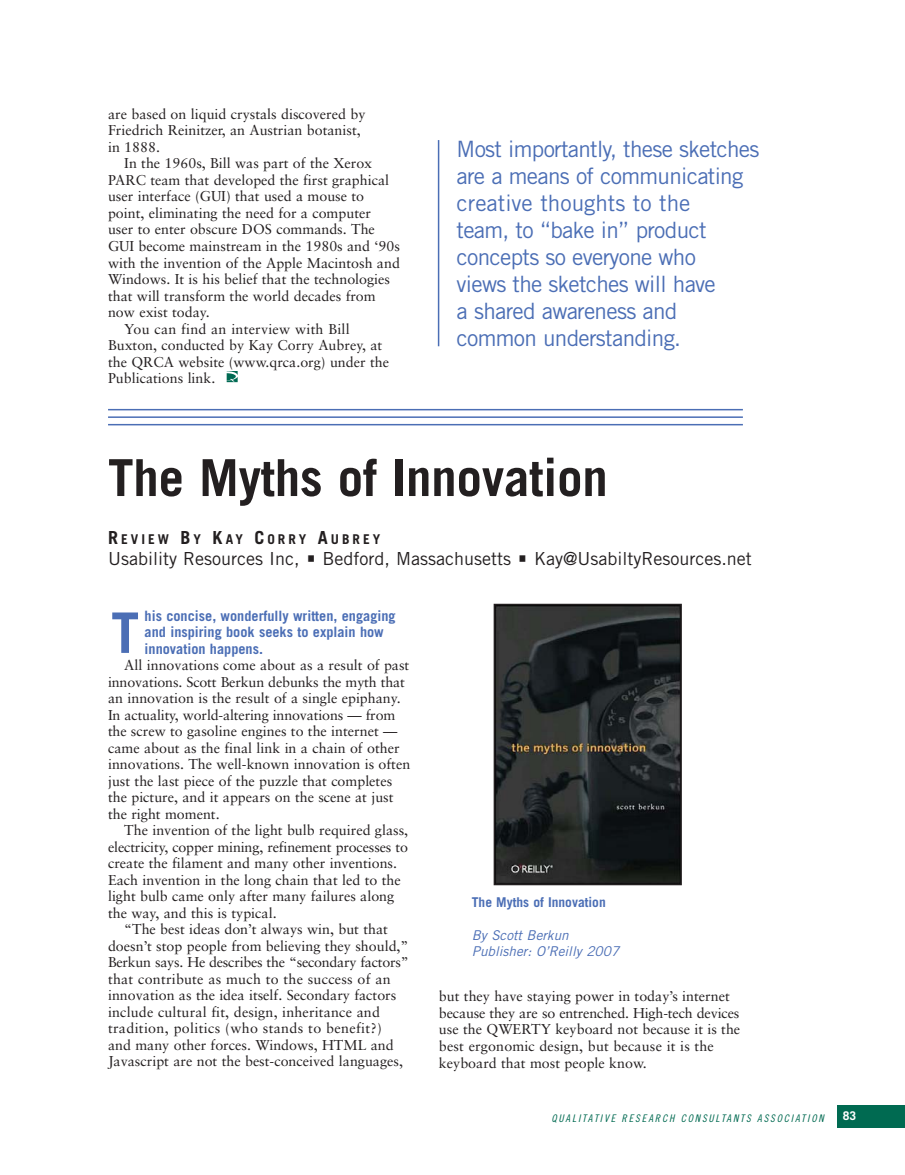
<style>
.page{position:relative;width:905px;height:1175px;background:#fff}
.page>*{position:absolute;margin:0;border:0;box-sizing:border-box;transform-origin:0 0}
.t1{font:700 55.95px "Trade Gothic";color:#4b6eb5}
.t2{font:700 51px "Trade Gothic";letter-spacing:-.005em;color:#231f20}
.t3{font:22.5px/27px "Trade Gothic";letter-spacing:-.03em;color:#4b6eb5}
.t4{font:18px "Trade Gothic";color:#231f20}
.t5{font:14.25px/16.5px "Sabon";color:#231f20}
.t6{font:700 14.25px/16.5px "Trade Gothic";color:#4b6eb5}
.t7{font:italic 13.5px/16.2px "Trade Gothic";color:#4b6eb5}
.t8{font:700 13.5px "Trade Gothic";letter-spacing:.22em;color:#231f20}
.t9{font:700 13.5px "Trade Gothic";color:#4b6eb5}
.t10{font:700 12px "Trade Gothic";color:#fff}
.t11{font:italic 10.5px "Trade Gothic Cond Eighteen";letter-spacing:.175em;color:#006a51}
.s1{font-size:18px}
.s2{font-family:"Glypha"}
</style>
<div class="page">
<div style="left:837px;top:1105px;width:67px;height:22px;background:#006a51"></div>
<svg style="left:227px;top:371px;width:11px;height:11px"></svg>
<hr style="left:438px;top:140px;width:1px;height:206px;background:#4b6eb5">
<img style="left:496px;top:607px;width:183px;height:275px">
<div style="left:493px;top:604px;width:189px;height:281px;border:2px solid #231f20"></div>
<hr style="left:108px;top:424px;width:634px;height:1px;background:#4b6eb5">
<hr style="left:108px;top:416px;width:634px;height:2px;background:#4b6eb5">
<hr style="left:108px;top:409px;width:634px;height:1px;background:#4b6eb5">
<p class="t5" style="left:108px;top:107px;width:259px">are based on liquid crystals discovered by<br>Friedrich Reinitzer, an Austrian botanist, in 1888.</p>
<p class="t5" style="left:124px;top:156px;width:249px">In the 1960s, Bill was part of the Xerox</p>
<p class="t5" style="left:108px;top:173px;width:282px">PARC team that developed the first graphical</p>
<p class="t5" style="left:108px;top:189px;width:258px">user interface (GUI) that used a mouse to</p>
<p class="t5" style="left:108px;top:206px;width:264px">point, eliminating the need for a computer</p>
<p class="t5" style="left:108px;top:222px;width:268px">user to enter obscure DOS commands. The</p>
<p class="t5" style="left:108px;top:239px;width:293px">GUI become mainstream in the 1980s and ‘90s</p>
<p class="t5" style="left:108px;top:255px;width:293px">with the invention of the Apple Macintosh and</p>
<p class="t5" style="left:108px;top:272px;width:283px">Windows. It is his belief that the technologies</p>
<p class="t5" style="left:108px;top:288px;width:269px">that will transform the world decades from</p>
<p class="t5" style="left:108px;top:305px;width:103px">now exist today.</p>
<p class="t5" style="left:124px;top:321px;width:227px">You can find an interview with Bill</p>
<p class="t5" style="left:108px;top:338px;width:276px">Buxton, conducted by Kay Corry Aubrey, at</p>
<p class="t5" style="left:108px;top:354px;width:282px">the QRCA website (www.qrca.org) under the</p>
<p class="t5" style="left:108px;top:371px;width:109px">Publications link.</p>
<h3 class="t3" style="left:456px;top:137px;width:304px">Most importantly, these sketches are a means of communicating creative thoughts to the<br>team, to “bake in” product concepts so everyone who<br>views the sketches will have<br>a shared awareness and common understanding.</h3>
<h2 class="t2" style="left:108px;top:459px;width:501px">The Myths of Innovation</h2>
<p class="t8" style="left:108px;top:534px;width:274px"><span class="s1">R</span>EVIEW <span class="s1">B</span>Y <span class="s1">K</span>AY <span class="s1">C</span>ORRY <span class="s1">A</span>UBREY</p>
<p class="t4" style="left:108px;top:552px;width:645px">Usability Resources Inc, <span class="s2">•</span> Bedford, Massachusetts <span class="s2">•</span> Kay@UsabiltyResources.net</p>
<p class="t6" style="left:145px;top:608px;width:252px">his concise, wonderfully written, engaging and inspiring book seeks to explain how innovation happens.</p>
<p class="t5" style="left:108px;top:658px;width:304px;text-indent:16px">All innovations come about as a result of past innovations. Scott Berkun debunks the myth that an innovation is the result of a single epiphany.<br>In actuality, world-altering innovations — from the screw to gasoline engines to the internet — came about as the final link in a chain of other innovations. The well-known innovation is often just the last piece of the puzzle that completes the picture, and it appears on the scene at just the right moment.</p>
<p class="t5" style="left:108px;top:823px;width:302px;text-indent:16px">The invention of the light bulb required glass, electricity, copper mining, refinement processes to create the filament and many other inventions.<br>Each invention in the long chain that led to the light bulb came only after many failures along the way, and this is typical.</p>
<p class="t5" style="left:108px;top:922px;width:302px;text-indent:16px">“The best ideas don’t always win, but that doesn’t stop people from believing they should,” Berkun says. He describes the “secondary factors” that contribute as much to the success of an innovation as the idea itself. Secondary factors include cultural fit, design, inheritance and tradition, politics (who stands to benefit?)<br>and many other forces. Windows, HTML and Javascript are not the best-conceived languages,</p>
<h1 class="t1" style="left:111px;top:612px;width:29px">T</h1>
<p class="t9" style="left:472px;top:897px;width:135px">The Myths of Innovation</p>
<p class="t7" style="left:472px;top:928px;width:152px">By Scott Berkun<br>Publisher: O’Reilly 2007</p>
<p class="t5" style="left:439px;top:989px;width:303px">but they have staying power in today’s internet because they are so entrenched. High-tech devices use the QWERTY keyboard not because it is the best ergonomic design, but because it is the keyboard that most people know.</p>
<p class="t11" style="left:551px;top:1114px;width:276px">QUALITATIVE RESEARCH CONSULTANTS ASSOCIATION</p>
<p class="t10" style="left:842px;top:1111px;width:15px">83</p>
</div>
